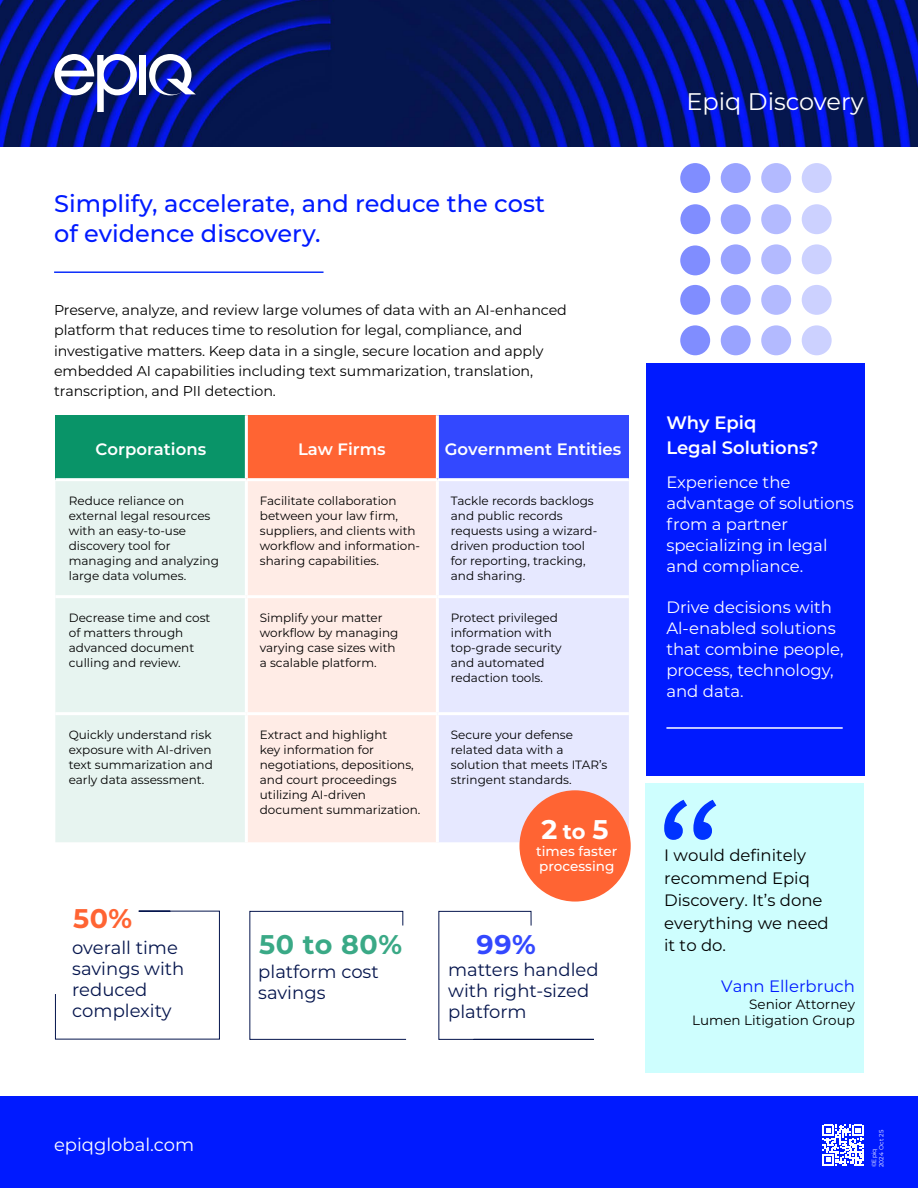
<style>
.page{position:relative;width:918px;height:1188px;background:#fff}
.page>*{position:absolute;margin:0;border:0;box-sizing:border-box;transform-origin:0 0}
.t1{font:700 27px "Montserrat";color:#3aa986}
.t2{font:700 27px "Montserrat";color:#fff}
.t3{font:700 27px "Montserrat";color:#3348ff}
.t4{font:700 27px "Montserrat";color:#ff6433}
.t5{font:500 24px/30px "Montserrat";color:#001aff}
.t6{font:24px "Montserrat";color:#fff}
.t7{font:18px/21px "Montserrat";color:#05154d}
.t8{font:600 18px/24.8px "Montserrat";color:#fff}
.t9{font:18px "Montserrat";color:#fff}
.t10{font:16.5px/21px "Montserrat";color:#fff}
.t11{font:16.5px/22.5px "Montserrat";color:#000}
.t12{font:600 16.5px "Montserrat";color:#fff}
.t13{font:16.5px "Montserrat";color:#001aff}
.t14{font:14.25px/20.2px "Montserrat";letter-spacing:-.005em;color:#000}
.t15{font:13.5px/16.5px "Montserrat";color:#000;text-align:right}
.t16{font:500 13.5px/15px "Montserrat";color:#fff}
.t17{font:12px/15px "Montserrat";color:#000}
.t18{font:6px/7.5px "Montserrat";letter-spacing:.035em;color:#fff}
.s1{font-size:21px}
</style>
<div class="page">
<div style="left:0;top:1096px;width:918px;height:92px;background:#001aff"></div>
<img style="left:0;top:0;width:918px;height:147px">
<div style="left:680px;top:163px;width:30px;height:30px;background:#808dff;border-radius:50%"></div>
<div style="left:680px;top:204px;width:30px;height:30px;background:#808dff;border-radius:50%"></div>
<div style="left:680px;top:245px;width:30px;height:30px;background:#808dff;border-radius:50%"></div>
<div style="left:680px;top:285px;width:30px;height:30px;background:#808dff;border-radius:50%"></div>
<div style="left:680px;top:325px;width:30px;height:30px;background:#808dff;border-radius:50%"></div>
<div style="left:721px;top:163px;width:30px;height:30px;background:#99a3ff;border-radius:50%"></div>
<div style="left:721px;top:204px;width:30px;height:30px;background:#99a3ff;border-radius:50%"></div>
<div style="left:721px;top:244px;width:30px;height:30px;background:#99a3ff;border-radius:50%"></div>
<div style="left:721px;top:285px;width:30px;height:30px;background:#99a3ff;border-radius:50%"></div>
<div style="left:721px;top:325px;width:30px;height:30px;background:#99a3ff;border-radius:50%"></div>
<div style="left:761px;top:163px;width:30px;height:30px;background:#b3baff;border-radius:50%"></div>
<div style="left:761px;top:204px;width:30px;height:30px;background:#b3baff;border-radius:50%"></div>
<div style="left:761px;top:244px;width:30px;height:30px;background:#b3baff;border-radius:50%"></div>
<div style="left:761px;top:285px;width:30px;height:30px;background:#b3baff;border-radius:50%"></div>
<div style="left:761px;top:325px;width:30px;height:30px;background:#b3baff;border-radius:50%"></div>
<div style="left:802px;top:163px;width:30px;height:30px;background:#ccd1ff;border-radius:50%"></div>
<div style="left:802px;top:204px;width:30px;height:30px;background:#ccd1ff;border-radius:50%"></div>
<div style="left:802px;top:244px;width:30px;height:30px;background:#ccd1ff;border-radius:50%"></div>
<div style="left:802px;top:285px;width:30px;height:30px;background:#ccd1ff;border-radius:50%"></div>
<div style="left:802px;top:325px;width:30px;height:30px;background:#ccd1ff;border-radius:50%"></div>
<div style="left:646px;top:363px;width:218px;height:412px;background:#001aff"></div>
<hr style="left:666px;top:727px;width:177px;height:2px;background:#fff">
<svg style="left:54px;top:54px;width:83px;height:58px"></svg>
<div style="left:140px;top:55px;width:6px;height:39px;background:#fff"></div>
<svg style="left:149px;top:54px;width:47px;height:41px"></svg>
<svg style="left:822px;top:1125px;width:42px;height:41px"></svg>
<hr style="left:54px;top:271px;width:270px;height:2px;background:#0c2efb">
<div style="left:55px;top:415px;width:191px;height:65px;background:#099468"></div>
<div style="left:246px;top:415px;width:191px;height:65px;background:#ff6433"></div>
<div style="left:437px;top:415px;width:192px;height:65px;background:#3348ff"></div>
<div style="left:55px;top:481px;width:190px;height:361px;background:#e7f4f0"></div>
<div style="left:248px;top:481px;width:188px;height:361px;background:#ffece6"></div>
<div style="left:439px;top:481px;width:190px;height:361px;background:#e6e8ff"></div>
<hr style="left:245px;top:415px;width:3px;height:63px;background:#fff">
<hr style="left:436px;top:415px;width:3px;height:63px;background:#fff">
<hr style="left:55px;top:478px;width:191px;height:3px;background:#fff">
<hr style="left:246px;top:478px;width:191px;height:3px;background:#fff">
<hr style="left:437px;top:478px;width:192px;height:3px;background:#fff">
<hr style="left:55px;top:595px;width:191px;height:3px;background:#fff">
<hr style="left:246px;top:595px;width:191px;height:3px;background:#fff">
<hr style="left:437px;top:595px;width:192px;height:3px;background:#fff">
<hr style="left:55px;top:712px;width:191px;height:3px;background:#fff">
<hr style="left:246px;top:712px;width:191px;height:3px;background:#fff">
<hr style="left:437px;top:712px;width:192px;height:3px;background:#fff">
<div style="left:519px;top:790px;width:112px;height:112px;background:#ff6433;border-radius:50%"></div>
<div style="left:646px;top:783px;width:218px;height:289px;background:#cefefe"></div>
<svg style="left:664px;top:800px;width:52px;height:40px"></svg>
<svg style="left:249px;top:911px;width:158px;height:129px"></svg>
<svg style="left:438px;top:911px;width:156px;height:129px"></svg>
<svg style="left:55px;top:910px;width:165px;height:130px"></svg>
<h2 class="t5" style="left:54px;top:187px;width:492px">Simplify, accelerate, and reduce the cost of evidence discovery.</h2>
<p class="t14" style="left:54px;top:299px;width:514px">Preserve, analyze, and review large volumes of data with an AI-enhanced platform that reduces time to resolution for legal, compliance, and investigative matters. Keep data in a single, secure location and apply embedded AI capabilities including text summarization, translation, transcription, and PII detection.</p>
<h3 class="t12" style="left:96px;top:437px;width:112px">Corporations</h3>
<h3 class="t12" style="left:298px;top:437px;width:89px">Law Firms</h3>
<h3 class="t12" style="left:445px;top:437px;width:178px">Government Entities</h3>
<p class="t17" style="left:69px;top:493px;width:152px">Reduce reliance on external legal resources with an easy-to-use discovery tool for managing and analyzing large data volumes.</p>
<p class="t17" style="left:260px;top:493px;width:162px">Facilitate collaboration between your law firm, suppliers, and clients with workflow and information&shy;sharing capabilities.</p>
<p class="t17" style="left:451px;top:493px;width:148px">Tackle records backlogs and public records requests using a wizard&shy;driven production tool for reporting, tracking, and sharing.</p>
<p class="t17" style="left:69px;top:610px;width:143px">Decrease time and cost of matters through advanced document culling and review.</p>
<p class="t17" style="left:260px;top:610px;width:140px">Simplify your matter workflow by managing varying case sizes with a scalable platform.</p>
<p class="t17" style="left:451px;top:610px;width:112px">Protect privileged information with top-grade security and automated redaction tools.</p>
<h2 class="t6" style="left:687px;top:85px;width:179px">Epiq Discovery</h2>
<h3 class="t8" style="left:666px;top:409px;width:154px">Why Epiq<br>Legal Solutions?</h3>
<h3 class="t10" style="left:666px;top:471px;width:189px">Experience the advantage of solutions from a partner specializing in legal and compliance.</h3>
<h3 class="t10" style="left:666px;top:596px;width:179px">Drive decisions with<br>Al-enabled solutions that combine people, process, technology, and data.</h3>
<p class="t17" style="left:69px;top:727px;width:146px;text-align:justify">Quickly understand risk exposure with AI-driven text summarization and early data assessment.</p>
<p class="t17" style="left:260px;top:727px;width:162px">Extract and highlight<br>key information for negotiations, depositions, and court proceedings utilizing AI-driven document summarization.</p>
<p class="t17" style="left:451px;top:727px;width:158px">Secure your defense related data with a solution that meets ITAR’s stringent standards.</p>
<h1 class="t2" style="left:541px;top:810px;width:69px">2 <span class="s1">to</span> 5</h1>
<p class="t16" style="left:536px;top:843px;width:83px">times faster processing</p>
<h3 class="t11" style="left:664px;top:843px;width:166px">I would definitely recommend Epiq<br>Discovery. It’s done everything we need it to do.</h3>
<h3 class="t13" style="left:721px;top:975px;width:135px">Vann Ellerbruch</h3>
<p class="t15" style="left:692px;top:995px;width:164px">Senior Attorney<br>Lumen Litigation Group</p>
<h1 class="t4" style="left:73px;top:899px;width:61px">50%</h1>
<h1 class="t1" style="left:259px;top:925px;width:144px">50 to 80%</h1>
<h3 class="t7" style="left:72px;top:937px;width:107px">overall time</h3>
<h1 class="t3" style="left:477px;top:925px;width:61px">99%</h1>
<h3 class="t7" style="left:72px;top:958px;width:114px">savings with reduced complexity</h3>
<h3 class="t7" style="left:448px;top:959px;width:152px">matters handled with right-sized platform</h3>
<h3 class="t7" style="left:258px;top:960px;width:122px">platform cost savings</h3>
<h3 class="t9" style="left:54px;top:1132px;width:142px">epiqglobal.com</h3>
<p class="t18" style="left:870px;top:1167px;width:39px;rotate:-90deg">©Epiq<br>2024 Oct 25</p>
</div>
